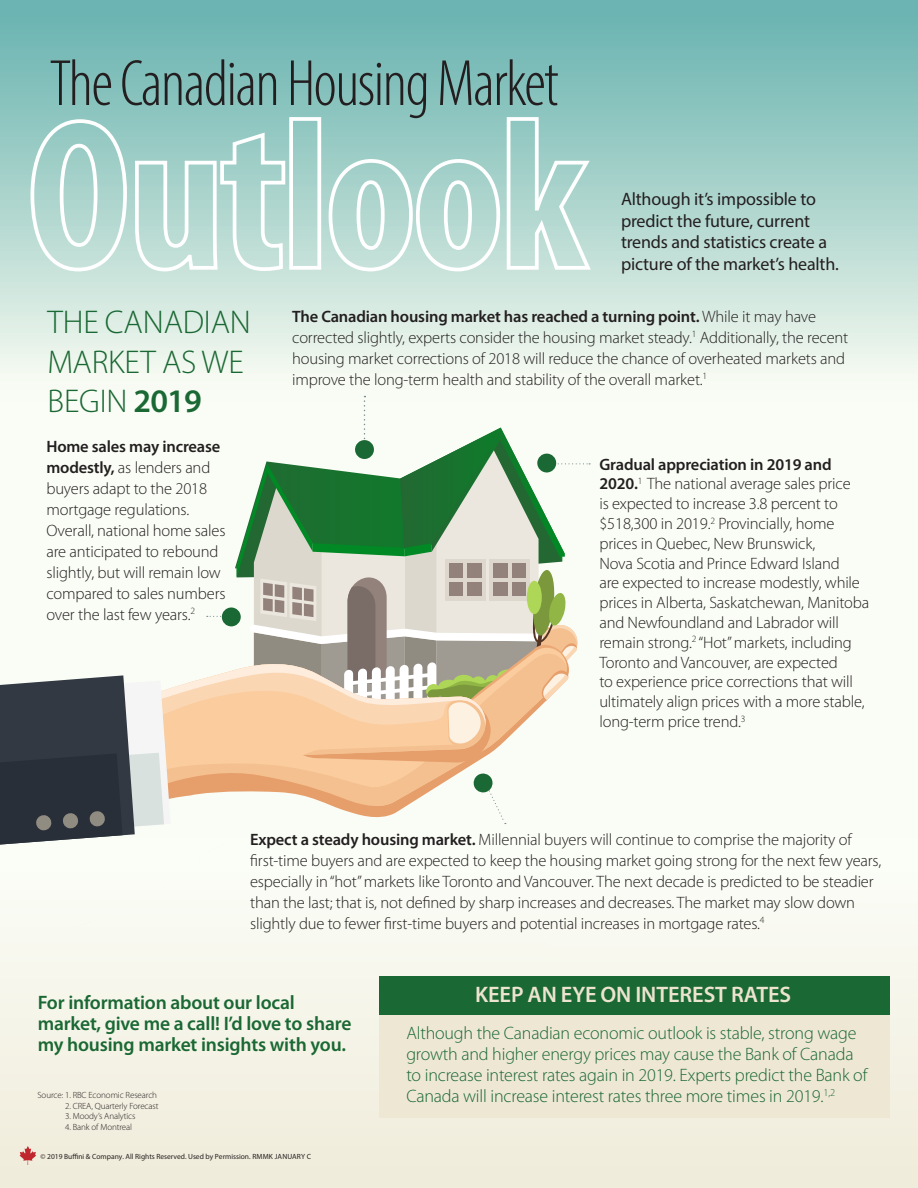
<style>
.page{position:relative;width:918px;height:1188px;background:#fafdf6}
.page>*{position:absolute;margin:0;border:0;box-sizing:border-box;transform-origin:0 0}
.t1{font:300 condensed 66px "Myriad Pro";letter-spacing:-.025em;color:#231f20}
.t2{font:300 33px/39.6px "Myriad Pro";letter-spacing:-.005em;color:#1a6833}
.t3{font:600 22.5px "Myriad Pro";letter-spacing:-.005em;color:#ede4d0}
.t4{font:600 19.5px/21px "Myriad Pro";letter-spacing:-.01em;color:#1a6833}
.t5{font:300 18px/21px "Myriad Pro";letter-spacing:-.01em;color:#1a6833}
.t6{font:18px/21.6px "Myriad Pro";letter-spacing:-.01em;color:#231f20}
.t7{font:300 16.5px/21px "Myriad Pro";letter-spacing:-.01em;color:#231f20}
.t8{font:300 9px "Myriad Pro";letter-spacing:-.01em;color:#231f20}
.t9{font:7.5px "Myriad Pro";color:#231f20}
.s1{font-weight:600}
</style>
<div class="page">
<div style="left:0;top:0;width:918px;height:446px;background:linear-gradient(to bottom,#65b0ad,#fffffa)"></div>
<div style="left:0;top:810px;width:918px;height:378px;background:linear-gradient(to bottom,#fcfffa,#f0ecdb)"></div>
<svg style="left:29px;top:117px;width:258px;height:156px;background:#b6d9d3"></svg>
<div style="left:289px;top:117px;width:32px;height:153px;border:4px solid #fff"></div>
<svg style="left:327px;top:115px;width:267px;height:158px;background:#b5d9d2"></svg>
<svg style="left:0;top:850px;width:548px;height:108px"></svg>
<svg style="left:0;top:396px;width:590px;height:454px"></svg>
<div style="left:379px;top:976px;width:511px;height:141px;background:#eee7d4"></div>
<div style="left:379px;top:976px;width:511px;height:39px;background:#1a6833"></div>
<svg style="left:20px;top:1146px;width:16px;height:19px"></svg>
<p class="t1" style="left:50px;top:44px;width:511px">The Canadian Housing Market</p>
<p class="t6" style="left:621px;top:188px;width:219px">Although it’s impossible to predict the future, current trends and statistics create a picture of the market’s health.</p>
<p class="t2" style="left:48px;top:303px;width:205px">THE CANADIAN<br>MARKET AS WE<br>BEGIN <span class="s1">2019</span></p>
<p class="t7" style="left:292px;top:306px;width:558px"><span class="s1">The Canadian housing market has reached a turning point.</span> While it may have corrected slightly, experts consider the housing market steady.<sup>1</sup> Additionally, the recent housing market corrections of 2018 will reduce the chance of overheated markets and improve the long-term health and stability of the overall market.<sup>1</sup></p>
<p class="t7" style="left:46px;top:436px;width:181px"><span class="s1">Home sales may increase modestly,</span> as lenders and buyers adapt to the 2018 mortgage regulations.<br>Overall, national home sales are anticipated to rebound slightly, but will remain low compared to sales numbers over the last few years.<sup>2</sup></p>
<p class="t7" style="left:599px;top:455px;width:271px;line-height:19.8px"><span class="s1">Gradual appreciation in 2019 and 2020.</span><sup>1</sup> The national average sales price<br>is expected to increase 3.8 percent to $518,300 in 2019.<sup>2</sup> Provincially, home prices in Quebec, New Brunswick,<br>Nova Scotia and Prince Edward Island<br>are expected to increase modestly, while prices in Alberta, Saskatchewan, Manitoba and Newfoundland and Labrador will remain strong.<sup>2</sup> “Hot” markets, including Toronto and Vancouver, are expected<br>to experience price corrections that will ultimately align prices with a more stable, long-term price trend.<sup>3</sup></p>
<p class="t7" style="left:250px;top:829px;width:633px"><span class="s1">Expect a steady housing market.</span> Millennial buyers will continue to comprise the majority of first-time buyers and are expected to keep the housing market going strong for the next few years, especially in “hot” markets like Toronto and Vancouver. The next decade is predicted to be steadier than the last; that is, not defined by sharp increases and decreases. The market may slow down slightly due to fewer first-time buyers and potential increases in mortgage rates.<sup>4</sup></p>
<p class="t4" style="left:38px;top:992px;width:315px">For information about our local market, give me a call! I’d love to share my housing market insights with you.</p>
<p class="t8" style="left:38px;top:1090px;width:121px">Source: 1. RBC Economic Research</p>
<p class="t8" style="left:65px;top:1101px;width:95px">2. CREA, Quarterly Forecast</p>
<p class="t8" style="left:65px;top:1112px;width:72px">3. Moody’s Analytics</p>
<p class="t8" style="left:65px;top:1122px;width:69px">4. Bank of Montreal</p>
<p class="t9" style="left:40px;top:1152px;width:272px">© 2019 Buffini &amp; Company. All Rights Reserved. Used by Permission. RMMK JANUARY C</p>
<p class="t3" style="left:475px;top:980px;width:318px">KEEP AN EYE ON INTEREST RATES</p>
<p class="t5" style="left:406px;top:1023px;width:463px">Although the Canadian economic outlook is stable, strong wage growth and higher energy prices may cause the Bank of Canada to increase interest rates again in 2019. Experts predict the Bank of Canada will increase interest rates three more times in 2019.<sup>1,2</sup></p>
</div>
